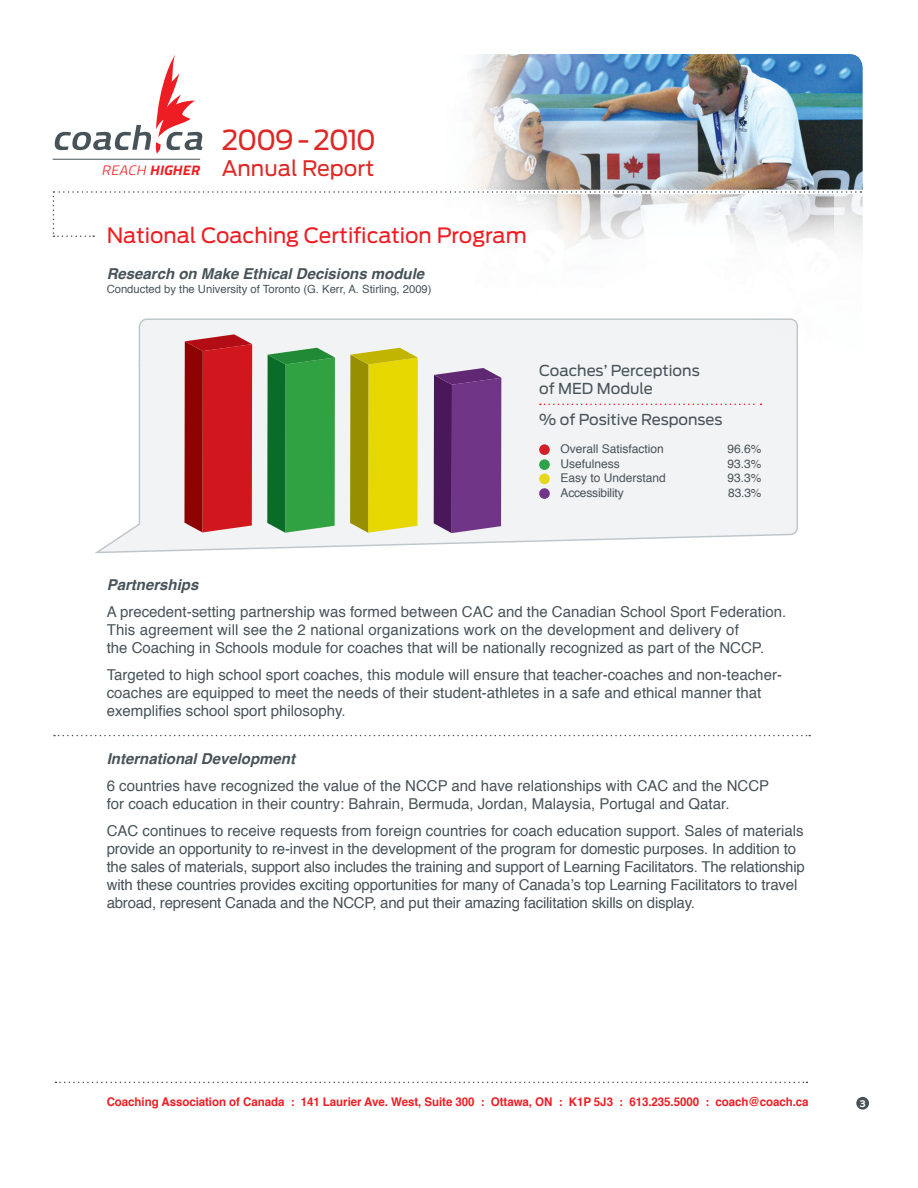
<style>
.page{position:relative;width:918px;height:1188px;background:#fff}
.page>*{position:absolute;margin:0;border:0;box-sizing:border-box;transform-origin:0 0}
.t1{font:27.3px "Antenna";letter-spacing:-.05em;color:#de2826}
.t2{font:21.3px "Antenna";color:#de2826}
.t3{font:21px "Antenna";color:#ee1d23}
.t4{font:15px/18px "Helvetica";color:#475359}
.t5{font:italic 700 15px "Helvetica";color:#475359}
.t6{font:15px/18px "Antenna";color:#475359}
.t7{font:italic 13.65px "Titillium Maps 26 L 999 wt";color:#ee1d23;scale:1.09 1}
.t8{font:700 12px "Helvetica";letter-spacing:-.005em;color:#ee1d23;scale:.96 1}
.t9{font:12px "Helvetica";color:#475359}
.t10{font:11.25px "Helvetica";color:#475359}
.t11{font:700 9px "Antenna";color:#fff}
.s1{font-family:"Titillium Maps 26 L 250 wt"}
</style>
<div class="page">
<img style="left:53px;top:54px;width:810px;height:500px">
<svg style="left:54px;top:54px;width:149px;height:100px"></svg>
<hr style="left:53px;top:159px;width:147px;height:1px;background:#475359">
<hr style="left:53px;top:190px;width:810px;height:4px;background:#fff">
<svg style="left:53px;top:191px;width:808px;height:46px"></svg>
<svg style="left:54px;top:735px;width:756px;height:1px"></svg>
<svg style="left:55px;top:1082px;width:752px;height:1px"></svg>
<div style="left:856px;top:1097px;width:13px;height:13px;background:#475359;border-radius:50%"></div>
<div style="left:99px;top:320px;width:536px;height:215px;background:#f1f3f4"></div>
<div style="left:635px;top:366px;width:161px;height:172px;background:#f1f3f4"></div>
<div style="left:139px;top:318px;width:659px;height:48px;background:#f1f3f4"></div>
<img style="left:94px;top:365px;width:51px;height:188px">
<div style="left:747px;top:365px;width:51px;height:171px;background:#f1f3f4"></div>
<img style="left:144px;top:535px;width:604px;height:17px">
<svg style="left:540px;top:404px;width:221px;height:1px"></svg>
<div style="left:539px;top:444px;width:11px;height:11px;background:#d42027;border-radius:50%"></div>
<div style="left:539px;top:459px;width:11px;height:11px;background:#2ea348;border-radius:50%"></div>
<div style="left:539px;top:474px;width:11px;height:10px;background:#e6d719;border-radius:50%"></div>
<div style="left:539px;top:488px;width:11px;height:11px;background:#733589;border-radius:50%"></div>
<svg style="left:184px;top:334px;width:68px;height:198px;background:#c11c22"></svg>
<svg style="left:267px;top:348px;width:68px;height:185px;background:#319845"></svg>
<svg style="left:350px;top:348px;width:68px;height:185px;background:#d2c50d"></svg>
<svg style="left:434px;top:368px;width:67px;height:165px;background:#6c3680"></svg>
<p class="t7" style="left:101px;top:160px;width:95px"><span class="s1">REACH</span> HIGHER</p>
<h1 class="t1" style="left:222px;top:124px;width:156px">2009 - 2010</h1>
<h2 class="t2" style="left:222px;top:155px;width:154px">Annual Report</h2>
<h3 class="t3" style="left:107px;top:223px;width:422px">National Coaching Certification Program</h3>
<p class="t5" style="left:107px;top:262px;width:319px">Research on Make Ethical Decisions module</p>
<p class="t10" style="left:107px;top:280px;width:326px">Conducted by the University of Toronto (G. Kerr, A. Stirling, 2009)</p>
<p class="t6" style="left:539px;top:361px;width:162px">Coaches’ Perceptions of MED Module</p>
<p class="t6" style="left:539px;top:411px;width:185px">% of Positive Responses</p>
<p class="t9" style="left:561px;top:440px;width:105px">Overall Satisfaction</p>
<p class="t9" style="left:727px;top:440px;width:36px">96.6%</p>
<p class="t9" style="left:561px;top:454px;width:61px">Usefulness</p>
<p class="t9" style="left:727px;top:454px;width:36px">93.3%</p>
<p class="t9" style="left:561px;top:469px;width:107px">Easy to Understand</p>
<p class="t9" style="left:727px;top:469px;width:36px">93.3%</p>
<p class="t9" style="left:561px;top:483px;width:65px">Accessibility</p>
<p class="t9" style="left:728px;top:483px;width:35px">83.3%</p>
<p class="t5" style="left:107px;top:573px;width:93px">Partnerships</p>
<p class="t4" style="left:107px;top:604px;width:681px">A precedent-setting partnership was formed between CAC and the Canadian School Sport Federation.<br>This agreement will see the 2 national organizations work on the development and delivery of<br>the Coaching in Schools module for coaches that will be nationally recognized as part of the NCCP.</p>
<p class="t4" style="left:107px;top:667px;width:677px">Targeted to high school sport coaches, this module will ensure that teacher-coaches and non-teacher&shy;coaches are equipped to meet the needs of their student-athletes in a safe and ethical manner that exemplifies school sport philosophy.</p>
<p class="t5" style="left:107px;top:747px;width:190px">International Development</p>
<p class="t4" style="left:107px;top:778px;width:664px">6 countries have recognized the value of the NCCP and have relationships with CAC and the NCCP for coach education in their country: Bahrain, Bermuda, Jordan, Malaysia, Portugal and Qatar.</p>
<p class="t4" style="left:107px;top:823px;width:700px">CAC continues to receive requests from foreign countries for coach education support. Sales of materials provide an opportunity to re-invest in the development of the program for domestic purposes. In addition to the sales of materials, support also includes the training and support of Learning Facilitators. The relationship with these countries provides exciting opportunities for many of Canada’s top Learning Facilitators to travel abroad, represent Canada and the NCCP, and put their amazing facilitation skills on display.</p>
<p class="t8" style="left:107px;top:1093px;width:733px">Coaching Association of Canada : 141 Laurier Ave. West, Suite 300 : Ottawa, ON : K1P 5J3 : 613.235.5000 : coach@coach.ca</p>
<p class="t11" style="left:860px;top:1098px;width:7px">3</p>
</div>
